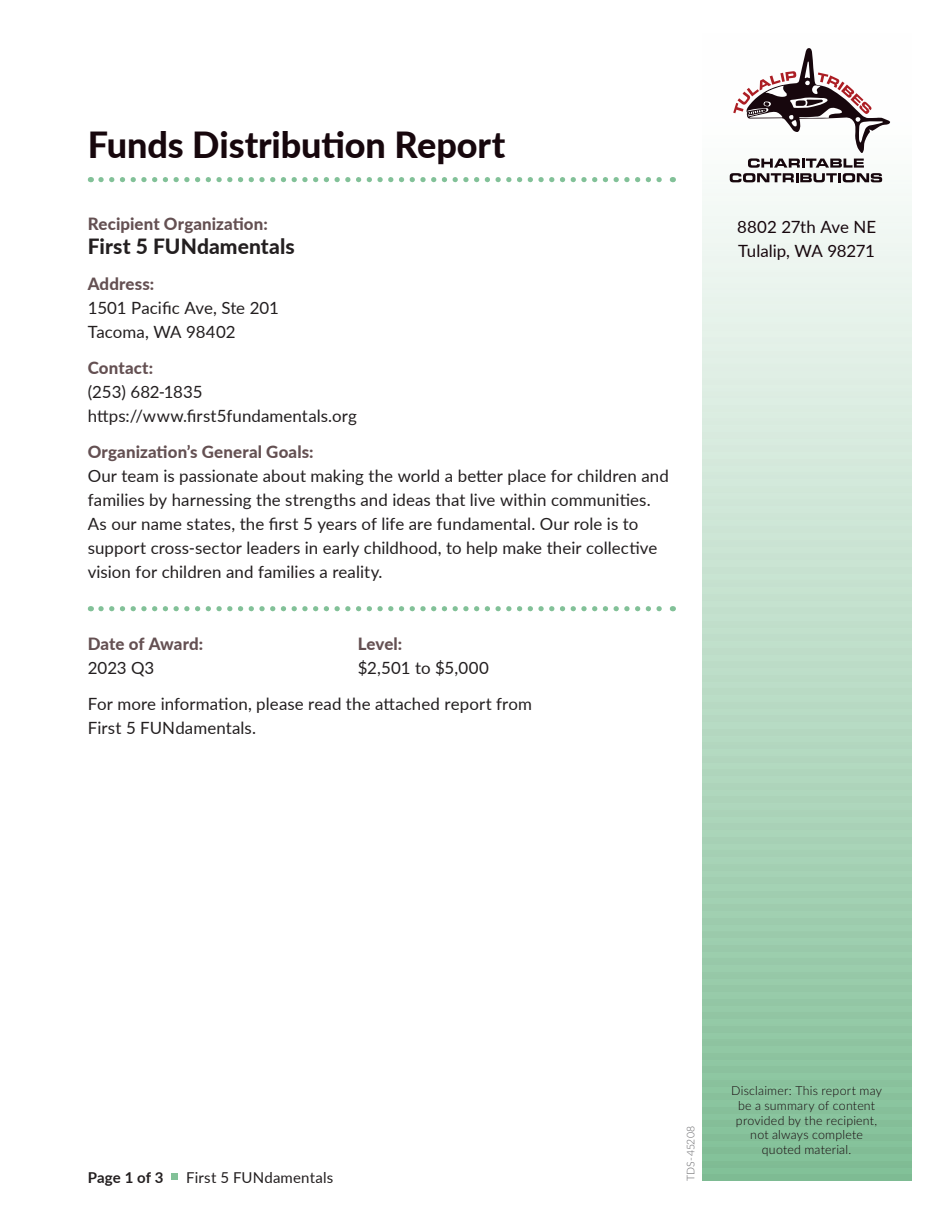
<style>
.page{position:relative;width:945px;height:1215px;background:#fff}
.page>*{position:absolute;margin:0;border:0;box-sizing:border-box;transform-origin:0 0}
.t1{font:800 36px "Lato";letter-spacing:-.005em;color:#17070d}
.ORGANIZATION_NAME{font:800 21px "Lato";letter-spacing:.005em;color:#231f20}
.SUBHEAD{font:16.8px/24px "Lato";letter-spacing:.005em;color:#231f20}
.BODY{font:16.8px/24px "Lato";letter-spacing:.005em;color:#231f20}
.SUBHEAD-2{font:800 16.8px "Lato";letter-spacing:.005em;color:#645052}
.t2{font:16.8px/24px "Lato";letter-spacing:-.005em;color:#17070d}
.t3{font:15px "Lato";letter-spacing:.01em;color:#231f20}
.t4{font:700 15px "Lato";letter-spacing:.005em;color:#231f20}
.t5{font:300 12.3px/14.9px "Lato";letter-spacing:.015em;color:#17070d;text-align:center}
.t6{font:300 10.5px "Lato";letter-spacing:.02em;color:#636366}
.s1{font-weight:800;color:#645052}
</style>
<div class="page">
<svg style="left:702px;top:175px;width:209px;height:999px;background:#bcddc7"></svg>
<div style="left:702px;top:148px;width:209px;height:7px;background:#fafcfb"></div>
<div style="left:702px;top:162px;width:209px;height:7px;background:#f8fbf9"></div>
<div style="left:702px;top:176px;width:209px;height:6px;background:#f7fbf8"></div>
<div style="left:702px;top:189px;width:209px;height:7px;background:#f5faf7"></div>
<div style="left:702px;top:202px;width:209px;height:7px;background:#f3f9f5"></div>
<div style="left:702px;top:216px;width:209px;height:7px;background:#f2f8f4"></div>
<div style="left:702px;top:230px;width:209px;height:6px;background:#f0f7f3"></div>
<div style="left:702px;top:243px;width:209px;height:7px;background:#eff6f1"></div>
<div style="left:702px;top:256px;width:209px;height:7px;background:#edf5f0"></div>
<div style="left:702px;top:270px;width:209px;height:7px;background:#ebf4ee"></div>
<div style="left:702px;top:284px;width:209px;height:6px;background:#eaf4ed"></div>
<div style="left:702px;top:297px;width:209px;height:7px;background:#e8f3ec"></div>
<div style="left:702px;top:310px;width:209px;height:7px;background:#e6f2ea"></div>
<div style="left:702px;top:324px;width:209px;height:7px;background:#e5f1e9"></div>
<div style="left:702px;top:338px;width:209px;height:6px;background:#e3f0e8"></div>
<div style="left:702px;top:351px;width:209px;height:7px;background:#e2efe6"></div>
<div style="left:702px;top:364px;width:209px;height:7px;background:#e0eee5"></div>
<div style="left:702px;top:378px;width:209px;height:7px;background:#deede3"></div>
<div style="left:702px;top:392px;width:209px;height:6px;background:#ddede2"></div>
<div style="left:702px;top:405px;width:209px;height:7px;background:#dbece1"></div>
<div style="left:702px;top:418px;width:209px;height:7px;background:#d9ebdf"></div>
<div style="left:702px;top:432px;width:209px;height:7px;background:#d8eade"></div>
<div style="left:702px;top:446px;width:209px;height:6px;background:#d6e9dd"></div>
<div style="left:702px;top:459px;width:209px;height:7px;background:#d5e8db"></div>
<div style="left:702px;top:472px;width:209px;height:7px;background:#d2e7da"></div>
<div style="left:702px;top:486px;width:209px;height:7px;background:#d1e7d8"></div>
<div style="left:702px;top:500px;width:209px;height:6px;background:#cfe6d7"></div>
<div style="left:702px;top:513px;width:209px;height:7px;background:#cee5d6"></div>
<div style="left:702px;top:526px;width:209px;height:7px;background:#cce4d4"></div>
<div style="left:702px;top:540px;width:209px;height:7px;background:#cae3d3"></div>
<div style="left:702px;top:554px;width:209px;height:6px;background:#c9e2d2"></div>
<div style="left:702px;top:567px;width:209px;height:7px;background:#c7e1d0"></div>
<div style="left:702px;top:580px;width:209px;height:7px;background:#c5e0cf"></div>
<div style="left:702px;top:594px;width:209px;height:7px;background:#c4e0cd"></div>
<div style="left:702px;top:608px;width:209px;height:6px;background:#c2dfcc"></div>
<div style="left:702px;top:621px;width:209px;height:7px;background:#c1decb"></div>
<div style="left:702px;top:634px;width:209px;height:7px;background:#bfddc9"></div>
<div style="left:702px;top:648px;width:209px;height:7px;background:#bedcc8"></div>
<div style="left:702px;top:662px;width:209px;height:6px;background:#bcdcc7"></div>
<div style="left:702px;top:675px;width:209px;height:7px;background:#bbdbc6"></div>
<div style="left:702px;top:688px;width:209px;height:7px;background:#b9dac4"></div>
<div style="left:702px;top:702px;width:209px;height:7px;background:#b7d9c3"></div>
<div style="left:702px;top:716px;width:209px;height:6px;background:#b6d8c2"></div>
<div style="left:702px;top:729px;width:209px;height:7px;background:#b4d7c0"></div>
<div style="left:702px;top:742px;width:209px;height:7px;background:#b2d6bf"></div>
<div style="left:702px;top:756px;width:209px;height:7px;background:#b1d5bd"></div>
<div style="left:702px;top:770px;width:209px;height:6px;background:#afd5bc"></div>
<div style="left:702px;top:783px;width:209px;height:7px;background:#aed4bb"></div>
<div style="left:702px;top:796px;width:209px;height:7px;background:#acd3b9"></div>
<div style="left:702px;top:810px;width:209px;height:7px;background:#aad2b8"></div>
<div style="left:702px;top:824px;width:209px;height:6px;background:#a9d1b7"></div>
<div style="left:702px;top:837px;width:209px;height:7px;background:#a7d0b5"></div>
<div style="left:702px;top:850px;width:209px;height:7px;background:#a5d0b4"></div>
<div style="left:702px;top:864px;width:209px;height:7px;background:#a3cfb2"></div>
<div style="left:702px;top:878px;width:209px;height:6px;background:#a2ceb1"></div>
<div style="left:702px;top:891px;width:209px;height:7px;background:#a0cdb0"></div>
<div style="left:702px;top:904px;width:209px;height:7px;background:#9fccae"></div>
<div style="left:702px;top:918px;width:209px;height:7px;background:#9dcbad"></div>
<div style="left:702px;top:932px;width:209px;height:6px;background:#9bcaab"></div>
<div style="left:702px;top:945px;width:209px;height:7px;background:#9ac9aa"></div>
<div style="left:702px;top:958px;width:209px;height:7px;background:#98c9a9"></div>
<div style="left:702px;top:972px;width:209px;height:7px;background:#96c8a7"></div>
<div style="left:702px;top:986px;width:209px;height:6px;background:#95c7a6"></div>
<div style="left:702px;top:999px;width:209px;height:7px;background:#93c6a5"></div>
<div style="left:702px;top:1012px;width:209px;height:7px;background:#92c5a3"></div>
<div style="left:702px;top:1026px;width:209px;height:7px;background:#90c4a2"></div>
<div style="left:702px;top:1040px;width:209px;height:6px;background:#8ec3a0"></div>
<div style="left:702px;top:1053px;width:209px;height:7px;background:#8dc39f"></div>
<div style="left:702px;top:1066px;width:209px;height:7px;background:#8bc29e"></div>
<div style="left:702px;top:1080px;width:209px;height:7px;background:#89c19c"></div>
<div style="left:702px;top:1094px;width:209px;height:6px;background:#88c09b"></div>
<div style="left:702px;top:1107px;width:209px;height:7px;background:#86bf9a"></div>
<div style="left:702px;top:1120px;width:209px;height:7px;background:#85be98"></div>
<div style="left:702px;top:1134px;width:209px;height:7px;background:#83bd97"></div>
<div style="left:702px;top:1148px;width:209px;height:6px;background:#81bc95"></div>
<div style="left:702px;top:1161px;width:209px;height:7px;background:#80bc94"></div>
<div style="left:702px;top:1174px;width:209px;height:7px;background:#7ebb93"></div>
<svg style="left:730px;top:48px;width:161px;height:134px"></svg>
<svg style="left:101px;top:177px;width:572px;height:5px"></svg>
<svg style="left:101px;top:606px;width:572px;height:5px"></svg>
<div style="left:171px;top:1174px;width:7px;height:6px;background:#82c198"></div>
<p class="t1" style="left:88px;top:118px;width:419px">Funds Distribution Report</p>
<p class="SUBHEAD-2" style="left:88px;top:211px;width:182px">Recipient Organization:</p>
<p class="ORGANIZATION_NAME" style="left:88px;top:230px;width:208px">First 5 FUNdamentals</p>
<p class="SUBHEAD-2" style="left:88px;top:271px;width:68px">Address:</p>
<p class="BODY" style="left:88px;top:295px;width:193px">1501 Pacific Ave, Ste 201</p>
<p class="BODY" style="left:88px;top:319px;width:149px">Tacoma, WA 98402</p>
<p class="SUBHEAD-2" style="left:88px;top:355px;width:67px">Contact:</p>
<p class="BODY" style="left:88px;top:379px;width:271px">(253) 682-1835 https://www.first5fundamentals.org</p>
<p class="SUBHEAD" style="left:88px;top:439px;width:583px"><span class="s1">Organization’s General Goals:<br></span>Our team is passionate about making the world a better place for children and families by harnessing the strengths and ideas that live within communities.<br>As our name states, the first 5 years of life are fundamental. Our role is to support cross-sector leaders in early childhood, to help make their collective vision for children and families a reality.</p>
<p class="SUBHEAD-2" style="left:88px;top:631px;width:117px">Date of Award:</p>
<p class="SUBHEAD-2" style="left:358px;top:631px;width:46px">Level:</p>
<p class="BODY" style="left:88px;top:655px;width:68px">2023 Q3</p>
<p class="BODY" style="left:358px;top:655px;width:133px">$2,501 to $5,000</p>
<p class="BODY" style="left:88px;top:691px;width:446px">For more information, please read the attached report from<br>First 5 FUNdamentals.</p>
<p class="t2" style="left:737px;top:214px;width:141px">8802 27th Ave NE<br>Tulalip, WA 98271</p>
<p class="t4" style="left:88px;top:1166px;width:77px">Page 1 of 3</p>
<p class="t3" style="left:186px;top:1166px;width:149px">First 5 FUNdamentals</p>
<p class="t6" style="left:683px;top:1181px;width:57px;rotate:-90deg">TDS-45208</p>
<p class="t5" style="left:731px;top:1083px;width:152px">Disclaimer: This report may be a summary of content provided by the recipient, not always complete quoted material.</p>
</div>
